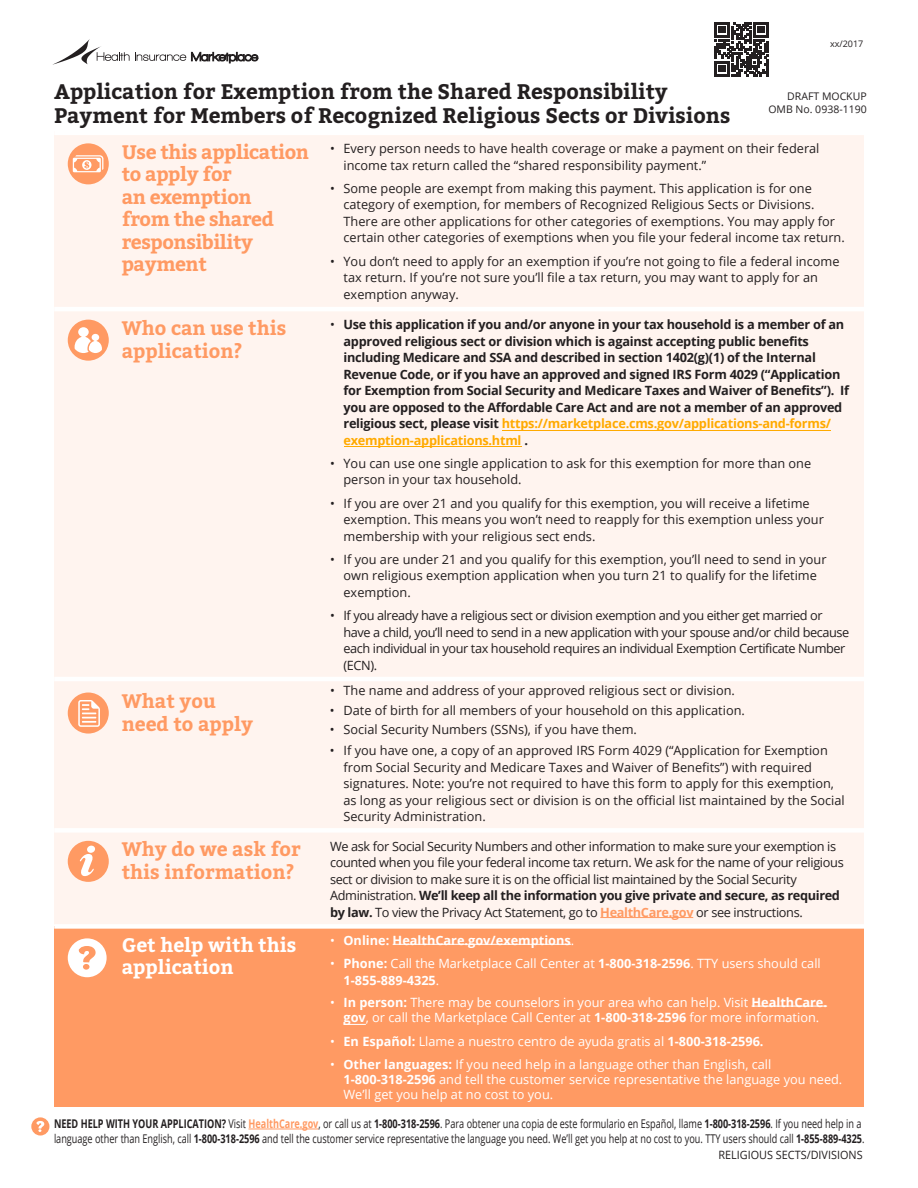
<style>
.page{position:relative;width:918px;height:1188px;background:#fff}
.page>*{position:absolute;margin:0;border:0;box-sizing:border-box;transform-origin:0 0}
.t1{font:700 21px/24px "Bitter";color:#231f20}
.Headers_Page1{font:700 19.5px/22.5px "Bitter";letter-spacing:-.02em;color:#ff9a63}
.Headers_Page1-2{font:700 19.5px/22.5px "Bitter";color:#ff9a63}
.Headers_Page1-3{font:700 19.5px/22.5px "Bitter";color:#fff}
.text_no_indent{font:12.75px/16.5px "Open Sans";color:#231f20}
.text_no_indent-2{font:12.75px/16.5px "Open Sans";letter-spacing:-.03em;color:#231f20}
.t2{font:700 12.75px/16.5px "Open Sans";letter-spacing:-.02em;color:#231f20}
.t3{font:12.75px/15.3px "Open Sans";color:#fff}
.t4{font:700 12.75px "Open Sans";color:#fff}
.t5{font:12px/15px "Open Sans";color:#231f20;scale:.76 1}
.t6{font:11.55px "Open Sans";color:#231f20;scale:.94 1}
.text_no_indent-3{font:10.5px/13.5px "Open Sans";color:#231f20;text-align:right}
.text_no_indent-4{font:9px "Open Sans";color:#231f20}
.s1{font-weight:400}
.s2{color:#fa0}
.s3{font-weight:700}
.s4{font-weight:700;color:#ff9a63}
</style>
<div class="page">
<div style="left:54px;top:131px;width:810px;height:793px;background:#fff4ef"></div>
<div style="left:54px;top:926px;width:810px;height:181px;background:#ff9a63"></div>
<hr style="left:54px;top:131px;width:270px;height:4px;background:#fff">
<hr style="left:324px;top:131px;width:540px;height:4px;background:#fff">
<hr style="left:54px;top:307px;width:270px;height:4px;background:#fff">
<hr style="left:324px;top:307px;width:540px;height:4px;background:#fff">
<hr style="left:54px;top:677px;width:270px;height:4px;background:#fff">
<hr style="left:324px;top:677px;width:540px;height:4px;background:#fff">
<div style="left:54px;top:828px;width:270px;height:5px;background:#fff"></div>
<div style="left:324px;top:828px;width:540px;height:5px;background:#fff"></div>
<div style="left:54px;top:924px;width:270px;height:5px;background:#fff"></div>
<div style="left:324px;top:924px;width:540px;height:5px;background:#fff"></div>
<hr style="left:600px;top:917px;width:93px;height:1px;background:#ff9a63">
<svg style="left:714px;top:22px;width:54px;height:54px"></svg>
<hr style="left:248px;top:1129px;width:71px;height:1px;background:#ff9a63">
<div style="left:31px;top:1117px;width:18px;height:19px;background:#ff9a63;border-radius:50%"></div>
<svg style="left:36px;top:1121px;width:8px;height:11px"></svg>
<svg style="left:52px;top:39px;width:206px;height:26px"></svg>
<div style="left:68px;top:143px;width:41px;height:41px;background:#ff9a63;border-radius:50%"></div>
<svg style="left:73px;top:155px;width:30px;height:17px"></svg>
<div style="left:68px;top:320px;width:41px;height:41px;background:#ff9a63;border-radius:50%"></div>
<svg style="left:75px;top:327px;width:27px;height:26px"></svg>
<div style="left:68px;top:693px;width:41px;height:41px;background:#ff9a63;border-radius:50%"></div>
<svg style="left:78px;top:700px;width:22px;height:27px"></svg>
<div style="left:68px;top:841px;width:41px;height:41px;background:#ff9a63;border-radius:50%"></div>
<svg style="left:80px;top:846px;width:15px;height:30px"></svg>
<div style="left:68px;top:938px;width:39px;height:39px;background:#fff;border-radius:50%"></div>
<svg style="left:78px;top:946px;width:18px;height:24px"></svg>
<hr style="left:393px;top:944px;width:178px;height:1px;background:#fff">
<hr style="left:752px;top:1006px;width:75px;height:1px;background:#fff">
<svg style="left:344px;top:1024px;width:22px;height:1px"></svg>
<hr style="left:502px;top:430px;width:329px;height:1px;background:#fa0">
<hr style="left:344px;top:446px;width:177px;height:1px;background:#fa0">
<p class="text_no_indent-4" style="left:830px;top:37px;width:35px">xx/2017</p>
<p class="t1" style="left:54px;top:80px;width:678px">Application for Exemption from the Shared Responsibility<br>Payment for Members of Recognized Religious Sects or Divisions</p>
<p class="Headers_Page1" style="left:122px;top:141px;width:189px">Use this application to apply for<br>an exemption<br>from the shared responsibility payment</p>
<p class="text_no_indent" style="left:344px;top:140px;width:478px;text-indent:-14px">• Every person needs to have health coverage or make a payment on their federal income tax return called the “shared responsibility payment.”</p>
<p class="text_no_indent-3" style="left:768px;top:89px;width:100px">DRAFT MOCKUP<br>OMB No. 0938-1190</p>
<p class="text_no_indent" style="left:344px;top:180px;width:503px;text-indent:-14px">• Some people are exempt from making this payment. This application is for one category of exemption, for members of Recognized Religious Sects or Divisions.<br>There are other applications for other categories of exemptions. You may apply for certain other categories of exemptions when you file your federal income tax return.</p>
<p class="text_no_indent" style="left:344px;top:252px;width:498px;text-indent:-14px">• You don’t need to apply for an exemption if you’re not going to file a federal income tax return. If you’re not sure you’ll file a tax return, you may want to apply for an exemption anyway.</p>
<p class="Headers_Page1-2" style="left:122px;top:317px;width:166px">Who can use this application?</p>
<p class="t2" style="left:343px;top:316px;width:507px;text-indent:-13px"><span class="s1">•</span> Use this application if you and/or anyone in your tax household is a member of an approved religious sect or division which is against accepting public benefits including Medicare and SSA and described in section 1402(g)(1) of the Internal Revenue Code, or if you have an approved and signed IRS Form 4029 (“Application for Exemption from Social Security and Medicare Taxes and Waiver of Benefits”). If you are opposed to the Affordable Care Act and are not a member of an approved religious sect, please visit <span class="s2">https://marketplace.cms.gov/applications-and-forms/ exemption-applications.html</span> .</p>
<p class="text_no_indent" style="left:344px;top:455px;width:469px;text-indent:-14px">• You can use one single application to ask for this exemption for more than one person in your tax household.</p>
<p class="text_no_indent" style="left:344px;top:494px;width:482px;text-indent:-14px">• If you are over 21 and you qualify for this exemption, you will receive a lifetime exemption. This means you won’t need to reapply for this exemption unless your membership with your religious sect ends.</p>
<p class="text_no_indent" style="left:344px;top:551px;width:485px;text-indent:-14px">• If you are under 21 and you qualify for this exemption, you’ll need to send in your own religious exemption application when you turn 21 to qualify for the lifetime exemption.</p>
<p class="text_no_indent-2" style="left:344px;top:607px;width:507px;text-indent:-13px">• If you already have a religious sect or division exemption and you either get married or have a child, you’ll need to send in a new application with your spouse and/or child because each individual in your tax household requires an individual Exemption Certificate Number (ECN).</p>
<p class="Headers_Page1-2" style="left:122px;top:690px;width:133px">What you need to apply</p>
<p class="text_no_indent" style="left:330px;top:682px;width:406px">• The name and address of your approved religious sect or division.</p>
<p class="text_no_indent" style="left:330px;top:701px;width:416px">• Date of birth for all members of your household on this application.</p>
<p class="text_no_indent" style="left:330px;top:721px;width:309px">• Social Security Numbers (SSNs), if you have them.</p>
<p class="text_no_indent" style="left:344px;top:742px;width:503px;text-indent:-14px">• If you have one, a copy of an approved IRS Form 4029 (“Application for Exemption from Social Security and Medicare Taxes and Waiver of Benefits”) with required signatures. Note: you’re not required to have this form to apply for this exemption, as long as your religious sect or division is on the official list maintained by the Social Security Administration.</p>
<p class="Headers_Page1-2" style="left:122px;top:838px;width:180px">Why do we ask for this information?</p>
<p class="text_no_indent-2" style="left:330px;top:837px;width:515px">We ask for Social Security Numbers and other information to make sure your exemption is counted when you file your federal income tax return. We ask for the name of your religious sect or division to make sure it is on the official list maintained by the Social Security Administration. <span class="s3">We’ll keep all the information you give private and secure, as required by law.</span> To view the Privacy Act Statement, go to <span class="s4">HealthCare.gov</span> or see instructions.</p>
<p class="Headers_Page1-3" style="left:122px;top:934px;width:176px">Get help with this application</p>
<p class="t4" style="left:330px;top:932px;width:246px"><span class="s1">•</span> Online: HealthCare.gov/exemptions<span class="s1">.</span></p>
<p class="t3" style="left:344px;top:955px;width:479px;line-height:16.5px;text-indent:-14px">• <span class="s3">Phone:</span> Call the Marketplace Call Center at <span class="s3">1-800-318-2596</span>. TTY users should call<br><span class="s3">1-855-889-4325</span>.</p>
<p class="t3" style="left:330px;top:994px;width:499px;text-align:center">• <span class="s3">In person:</span> There may be counselors in your area who can help. Visit <span class="s3">HealthCare. gov</span>, or call the Marketplace Call Center at <span class="s3">1-800-318-2596</span> for more information.</p>
<p class="t3" style="left:330px;top:1033px;width:435px">• <span class="s3">En Español:</span> Llame a nuestro centro de ayuda gratis al <span class="s3">1-800-318-2596.</span></p>
<p class="t3" style="left:344px;top:1056px;width:500px;text-indent:-14px">• <span class="s3">Other languages:</span> If you need help in a language other than English, call<br><span class="s3">1-800-318-2596</span> and tell the customer service representative the language you need.<br>We’ll get you help at no cost to you.</p>
<p class="t5" style="left:54px;top:1116px;width:1068px"><span class="s3">NEED HELP WITH YOUR APPLICATION?</span> Visit <span class="s4">HealthCare.gov</span>, or call us at <span class="s3">1-800-318-2596</span>. Para obtener una copia de este formulario en Español, llame <span class="s3">1-800-318-2596</span>. If you need help in a language other than English, call <span class="s3">1-800-318-2596</span> and tell the customer service representative the language you need. We’ll get you help at no cost to you. TTY users should call <span class="s3">1-855-889-4325</span>.</p>
<p class="t6" style="left:719px;top:1147px;width:155px">RELIGIOUS SECTS/DIVISIONS</p>
</div>
